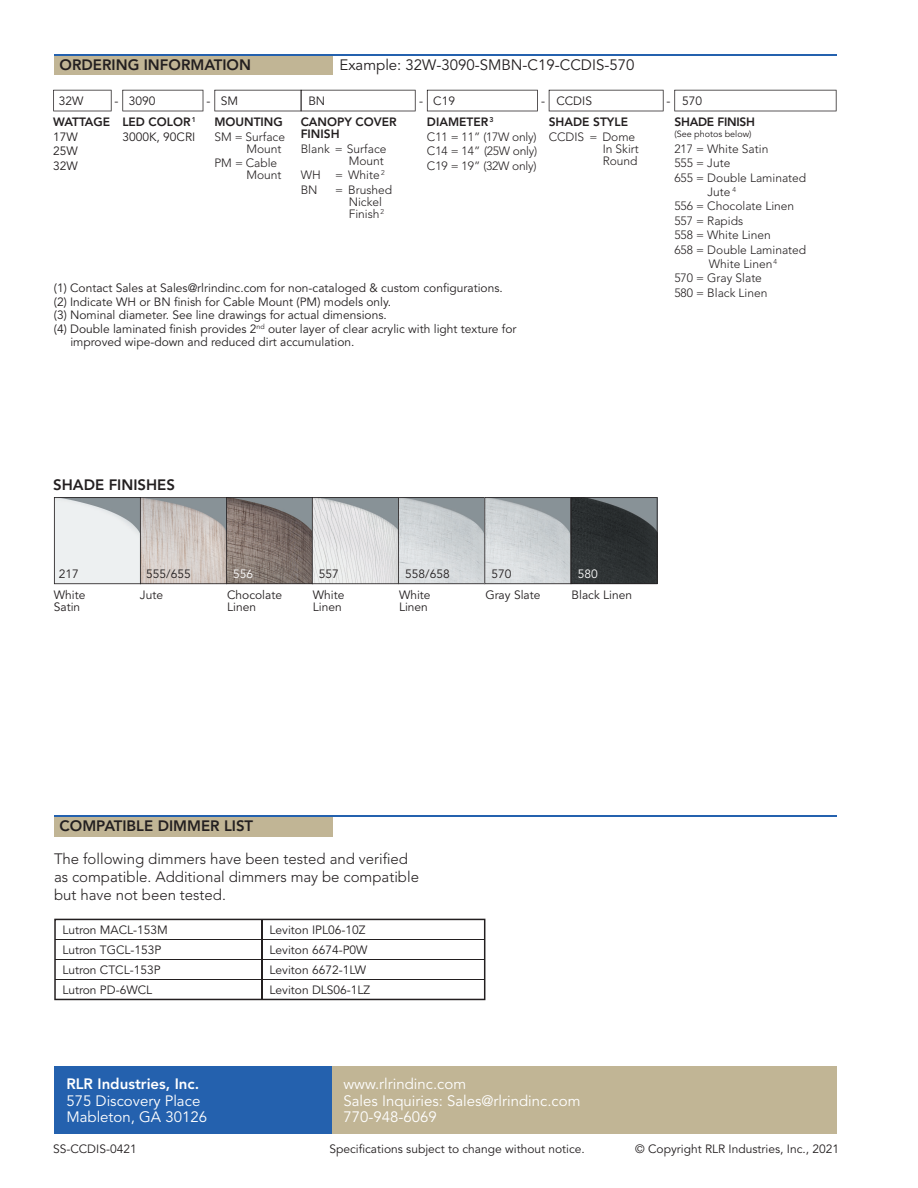
<style>
.page{position:relative;width:918px;height:1188px;background:#fff}
.page>*{position:absolute;margin:0;border:0;box-sizing:border-box;transform-origin:0 0}
.t1{font:300 15px/18px "Avenir LT Std";color:#231f20}
.t2{font:15px/16.5px "Avenir LT Std";color:#fff}
.t3{font:800 15px "Avenir LT Std";color:#231f20}
.t4{font:15px "Avenir LT Std";color:#231f20}
.t5{font:800 15px "Avenir LT Std";color:#fff}
.t6{font:12px/12px "Avenir LT Std";color:#231f20}
.t7{font:300 12px/12px "Avenir LT Std";color:#231f20}
.t8{font:300 12px/14.4px "Avenir LT Std";letter-spacing:-.02em;color:#231f20}
.t9{font:800 12px/12px "Avenir LT Std";color:#231f20}
.t10{font:800 12px "Avenir LT Std";letter-spacing:-.02em;color:#231f20}
.t11{font:12px "Avenir LT Std";color:#fff}
.t12{font:9px "Avenir LT Std";color:#231f20}
.s1{font-weight:800}
</style>
<div class="page">
<div style="left:54px;top:54px;width:279px;height:21px;background:#c1b595"></div>
<hr style="left:54px;top:54px;width:783px;height:2px;background:#2461ae">
<svg style="left:54px;top:497px;width:604px;height:87px;background:#aaa"></svg>
<div style="left:54px;top:1066px;width:279px;height:68px;background:#2461ae"></div>
<div style="left:333px;top:1066px;width:504px;height:68px;background:#c1b595"></div>
<svg style="left:53px;top:90px;width:59px;height:21px"></svg>
<svg style="left:122px;top:90px;width:81px;height:21px"></svg>
<svg style="left:427px;top:90px;width:111px;height:21px"></svg>
<svg style="left:214px;top:90px;width:202px;height:21px"></svg>
<svg style="left:549px;top:90px;width:115px;height:21px"></svg>
<svg style="left:674px;top:90px;width:163px;height:21px"></svg>
<div style="left:54px;top:816px;width:279px;height:20px;background:#c1b595"></div>
<hr style="left:54px;top:815px;width:783px;height:2px;background:#2461ae">
<svg style="left:54px;top:919px;width:431px;height:81px"></svg>
<hr style="left:261px;top:920px;width:2px;height:79px;background:#231f20">
<hr style="left:55px;top:939px;width:429px;height:1px;background:#231f20">
<hr style="left:55px;top:959px;width:429px;height:1px;background:#231f20">
<hr style="left:55px;top:979px;width:429px;height:1px;background:#231f20">
<p class="t3" style="left:60px;top:56px;width:193px">ORDERING INFORMATION</p>
<p class="t4" style="left:340px;top:56px;width:296px">Example: 32W-3090-SMBN-C19-CCDIS-570</p>
<p class="t6" style="left:129px;top:95px;width:28px">3090</p>
<p class="t6" style="left:221px;top:95px;width:19px">SM</p>
<p class="t6" style="left:308px;top:95px;width:18px">BN</p>
<p class="t6" style="left:433px;top:95px;width:23px">C19</p>
<p class="t6" style="left:541px;top:95px;width:5px">-</p>
<p class="t6" style="left:556px;top:95px;width:37px">CCDIS</p>
<p class="t6" style="left:59px;top:95px;width:26px">32W</p>
<p class="t6" style="left:114px;top:95px;width:5px">-</p>
<p class="t6" style="left:206px;top:95px;width:5px">-</p>
<p class="t6" style="left:419px;top:95px;width:5px">-</p>
<p class="t9" style="left:53px;top:116px;width:59px">WATTAGE</p>
<p class="t6" style="left:53px;top:130px;width:26px;line-height:14.4px;text-align:justify">17W 25W 32W</p>
<p class="t8" style="left:427px;top:115px;width:112px"><span class="s1">DIAMETER</span> <sup>3<br></sup>C11 = 11” (17W only)<br>C14 = 14” (25W only)<br>C19 = 19” (32W only)</p>
<p class="t6" style="left:122px;top:115px;width:75px;line-height:14.4px"><span class="s1">LED COLOR</span> <sup>1<br></sup>3000K, 90CRI</p>
<p class="t9" style="left:214px;top:116px;width:70px">MOUNTING</p>
<p class="t9" style="left:301px;top:116px;width:97px">CANOPY COVER<br>FINISH</p>
<p class="t7" style="left:301px;top:143px;width:87px;text-align:right">Blank = Surface<br>Mount</p>
<p class="t7" style="left:301px;top:168px;width:85px;line-height:14.4px">WH = White <sup>2<br></sup>BN</p>
<p class="t9" style="left:549px;top:116px;width:81px">SHADE STYLE</p>
<p class="t7" style="left:603px;top:131px;width:38px;text-indent:-54px">CCDIS = Dome<br>In Skirt<br>Round</p>
<p class="t7" style="left:214px;top:131px;width:72px;text-align:right">SM = Surface<br>Mount</p>
<p class="t7" style="left:246px;top:157px;width:37px;text-indent:-32px">PM = Cable<br>Mount</p>
<p class="t7" style="left:335px;top:184px;width:59px;text-align:center">= Brushed<br>Nickel<br>Finish<sup>2</sup></p>
<p class="t6" style="left:54px;top:282px;width:450px">(1) Contact Sales at Sales@rlrindinc.com for non-cataloged &amp; custom configurations.</p>
<p class="t6" style="left:54px;top:296px;width:339px">(2) Indicate WH or BN finish for Cable Mount (PM) models only.</p>
<p class="t6" style="left:54px;top:309px;width:334px">(3) Nominal diameter. See line drawings for actual dimensions.</p>
<p class="t6" style="left:54px;top:323px;width:464px">(4) Double laminated finish provides 2<sup>nd</sup> outer layer of clear acrylic with light texture for</p>
<p class="t6" style="left:70px;top:336px;width:286px">improved wipe-down and reduced dirt accumulation.</p>
<p class="t6" style="left:667px;top:95px;width:37px">- 570</p>
<p class="t10" style="left:674px;top:115px;width:82px">SHADE FINISH</p>
<p class="t12" style="left:674px;top:129px;width:79px">(See photos below)</p>
<p class="t7" style="left:674px;top:143px;width:96px">217 = White Satin</p>
<p class="t7" style="left:674px;top:157px;width:58px">555 = Jute</p>
<p class="t7" style="left:674px;top:172px;width:133px">655 = Double Laminated</p>
<p class="t7" style="left:707px;top:186px;width:30px">Jute <sup>4</sup></p>
<p class="t7" style="left:674px;top:200px;width:121px">556 = Chocolate Linen</p>
<p class="t7" style="left:674px;top:215px;width:70px">557 = Rapids</p>
<p class="t7" style="left:674px;top:229px;width:98px">558 = White Linen</p>
<p class="t7" style="left:674px;top:244px;width:133px">658 = Double Laminated</p>
<p class="t7" style="left:709px;top:258px;width:70px">White Linen <sup>4</sup></p>
<p class="t7" style="left:674px;top:272px;width:89px">570 = Gray Slate</p>
<p class="t7" style="left:674px;top:287px;width:95px">580 = Black Linen</p>
<p class="t3" style="left:53px;top:476px;width:123px">SHADE FINISHES</p>
<p class="t6" style="left:59px;top:568px;width:22px">217</p>
<p class="t6" style="left:146px;top:568px;width:46px">555/655</p>
<p class="t11" style="left:233px;top:567px;width:22px">556</p>
<p class="t6" style="left:319px;top:568px;width:22px">557</p>
<p class="t6" style="left:405px;top:568px;width:46px">558/658</p>
<p class="t6" style="left:491px;top:568px;width:22px">570</p>
<p class="t11" style="left:578px;top:567px;width:22px">580</p>
<p class="t6" style="left:140px;top:590px;width:25px">Jute</p>
<p class="t6" style="left:227px;top:590px;width:56px">Chocolate<br>Linen</p>
<p class="t6" style="left:313px;top:590px;width:33px">White<br>Linen</p>
<p class="t6" style="left:399px;top:590px;width:33px">White<br>Linen</p>
<p class="t6" style="left:485px;top:590px;width:57px">Gray Slate</p>
<p class="t6" style="left:572px;top:590px;width:62px">Black Linen</p>
<p class="t6" style="left:54px;top:590px;width:33px">White<br>Satin</p>
<p class="t3" style="left:60px;top:817px;width:195px">COMPATIBLE DIMMER LIST</p>
<p class="t1" style="left:54px;top:849px;width:367px">The following dimmers have been tested and verified as compatible. Additional dimmers may be compatible but have not been tested.</p>
<p class="t6" style="left:62px;top:925px;width:107px">Lutron MACL-153M</p>
<p class="t6" style="left:270px;top:925px;width:97px">Leviton IPL06-10Z</p>
<p class="t6" style="left:62px;top:945px;width:101px">Lutron TGCL-153P</p>
<p class="t6" style="left:270px;top:945px;width:100px">Leviton 6674-P0W</p>
<p class="t6" style="left:62px;top:964px;width:100px">Lutron CTCL-153P</p>
<p class="t6" style="left:270px;top:964px;width:98px">Leviton 6672-1LW</p>
<p class="t6" style="left:62px;top:984px;width:91px">Lutron PD-6WCL</p>
<p class="t6" style="left:270px;top:984px;width:102px">Leviton DLS06-1LZ</p>
<p class="t5" style="left:66px;top:1075px;width:134px">RLR Industries, Inc.</p>
<p class="t2" style="left:66px;top:1093px;width:142px">575 Discovery Place<br>Mableton, GA 30126</p>
<p class="t2" style="left:343px;top:1076px;width:239px">www.rlrindinc.com<br>Sales Inquiries: Sales@rlrindinc.com<br>770-948-6069</p>
<p class="t6" style="left:53px;top:1143px;width:85px">SS-CCDIS-0421</p>
<p class="t6" style="left:329px;top:1143px;width:257px">Specifications subject to change without notice.</p>
<p class="t6" style="left:635px;top:1143px;width:205px">© Copyright RLR Industries, Inc., 2021</p>
</div>
